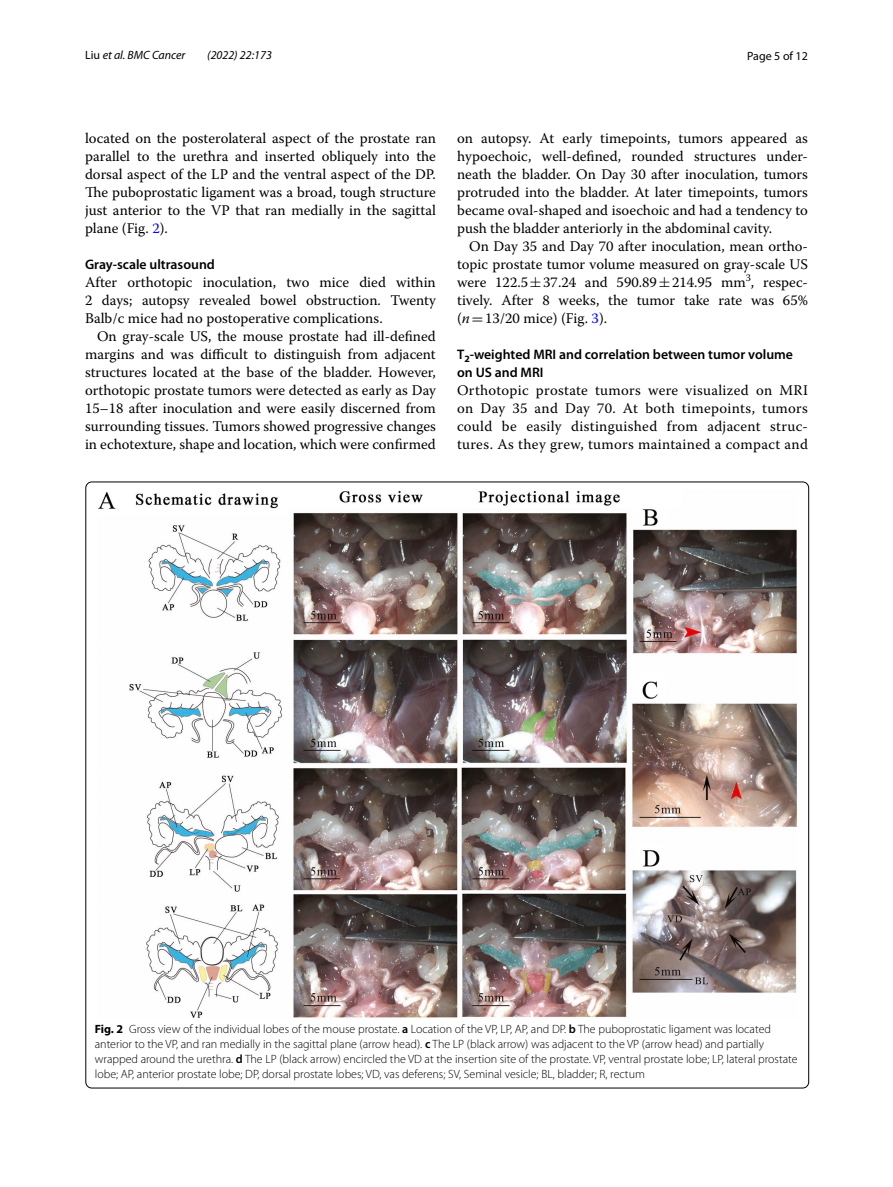
<style>
.page{position:relative;width:893px;height:1187px;background:#fff}
.page>*{position:absolute;margin:0;border:0;box-sizing:border-box;transform-origin:0 0}
.t1{font:14.7px/18px "Warnock Pro";color:#000;text-align:justify}
.t2{font:600 13.8px/18px "Myriad Pro";color:#000}
.t3{font:300 12px/15px "Myriad Pro";color:#000}
.t4{font:italic 12px "Myriad Pro";color:#000}
.t5{font:12px "Myriad Pro";color:#000}
.s1{font-style:normal}
.s2{color:#00f}
.s3{font-family:"MTSY"}
.s4{font-style:italic}
.s5{font-weight:700}
.s6{font-weight:600}
</style>
<div class="page">
<img style="left:98px;top:491px;width:699px;height:527px">
<p class="t4" style="left:85px;top:48px;width:102px"><span class="s1">Liu</span> et al. BMC Cancer</p>
<p class="t4" style="left:207px;top:48px;width:66px">(2022) 22:173</p>
<p class="t5" style="left:747px;top:48px;width:62px">Page 5 of 12</p>
<p class="t1" style="left:85px;top:128px;width:352px">located on the posterolateral aspect of the prostate ran parallel to the urethra and inserted obliquely into the dorsal aspect of the LP and the ventral aspect of the DP.<br>The puboprostatic ligament was a broad, tough structure just anterior to the VP that ran medially in the sagittal plane (Fig. <span class="s2">2</span>).</p>
<p class="t2" style="left:85px;top:255px;width:131px">Gray‑scale ultrasound</p>
<p class="t1" style="left:85px;top:272px;width:352px">After orthotopic inoculation, two mice died within 2 days; autopsy revealed bowel obstruction. Twenty Balb/c mice had no postoperative complications.</p>
<p class="t1" style="left:85px;top:326px;width:352px;text-indent:12px">On gray-scale US, the mouse prostate had ill-defined margins and was difficult to distinguish from adjacent structures located at the base of the bladder. However, orthotopic prostate tumors were detected as early as Day 15–18 after inoculation and were easily discerned from surrounding tissues. Tumors showed progressive changes in echotexture, shape and location, which were confirmed</p>
<p class="t1" style="left:457px;top:128px;width:352px">on autopsy. At early timepoints, tumors appeared as hypoechoic, well-defined, rounded structures under&shy;neath the bladder. On Day 30 after inoculation, tumors protruded into the bladder. At later timepoints, tumors became oval-shaped and isoechoic and had a tendency to push the bladder anteriorly in the abdominal cavity.</p>
<p class="t1" style="left:457px;top:236px;width:352px;text-indent:12px">On Day 35 and Day 70 after inoculation, mean ortho&shy;topic prostate tumor volume measured on gray-scale US were 122.5<span class="s3">±</span>37.24 and 590.89<span class="s3">±</span>214.95 mm<sup>3</sup>, respec&shy;tively. After 8 weeks, the tumor take rate was 65% (<span class="s4">n</span><span class="s3">=</span>13/20 mice) (Fig. <span class="s2">3</span>).</p>
<p class="t2" style="left:457px;top:345px;width:337px">T<sub>2</sub>‑weighted MRI and correlation between tumor volume on US and MRI</p>
<p class="t1" style="left:457px;top:380px;width:352px">Orthotopic prostate tumors were visualized on MRI on Day 35 and Day 70. At both timepoints, tumors could be easily distinguished from adjacent struc&shy;tures. As they grew, tumors maintained a compact and</p>
<p class="t3" style="left:95px;top:1022px;width:704px"><span class="s5">Fig. 2</span> Gross view of the individual lobes of the mouse prostate. <span class="s6">a</span> Location of the VP, LP, AP, and DP. <span class="s6">b</span> The puboprostatic ligament was located anterior to the VP, and ran medially in the sagittal plane (arrow head). <span class="s6">c</span> The LP (black arrow) was adjacent to the VP (arrow head) and partially wrapped around the urethra. <span class="s6">d</span> The LP (black arrow) encircled the VD at the insertion site of the prostate. VP, ventral prostate lobe; LP, lateral prostate lobe; AP, anterior prostate lobe; DP, dorsal prostate lobes; VD, vas deferens; SV, Seminal vesicle; BL, bladder; R, rectum</p>
</div>
